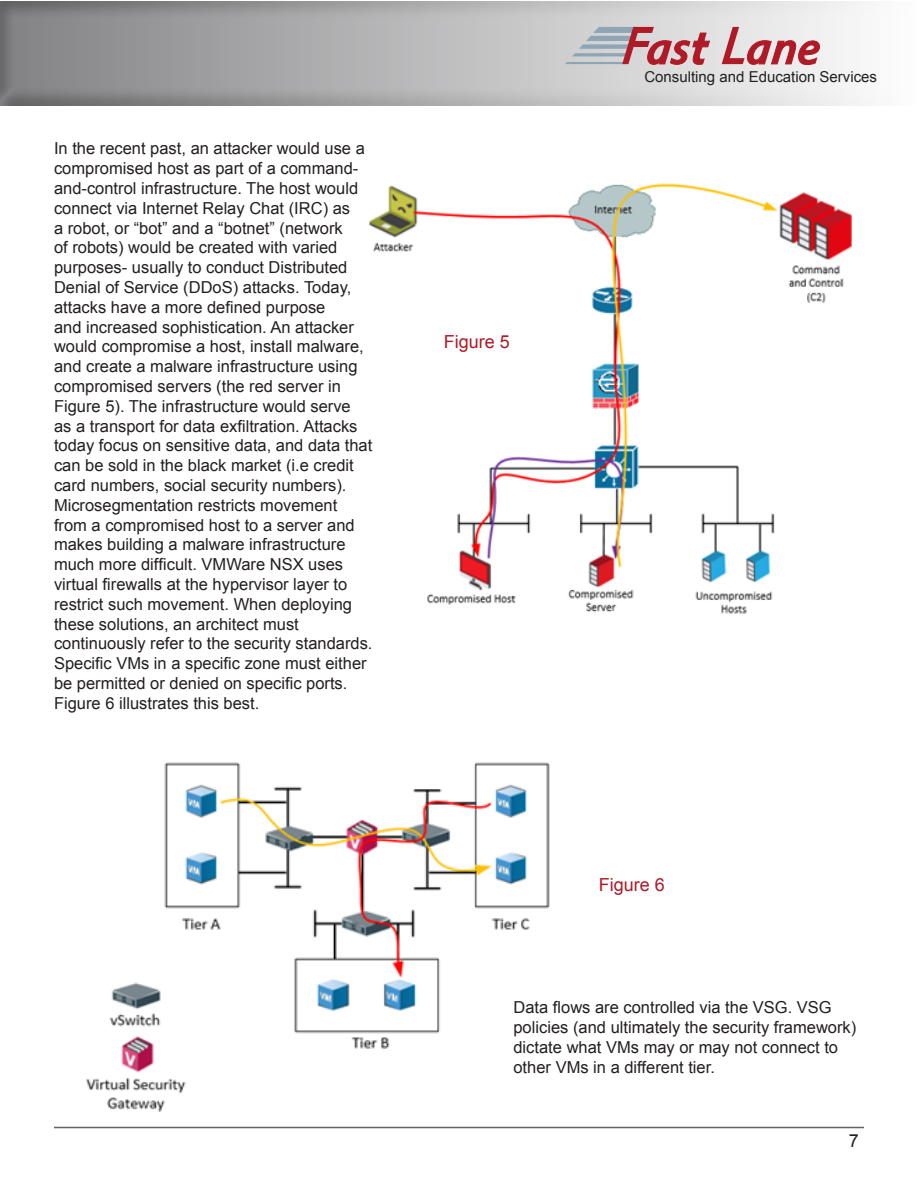
<style>
.page{position:relative;width:918px;height:1188px;background:#fff}
.page>*{position:absolute;margin:0;border:0;box-sizing:border-box;transform-origin:0 0}
.t1{font:18px "Arial";color:#ad1926}
.t2{font:18px "Arial";color:#231f20}
.t3{font:16.5px/19.8px "Arial";color:#231f20}
.t4{font:15px "Arial";color:#231f20}
</style>
<div class="page">
<div style="left:0;top:0;width:918px;height:107px;background:#231f20;opacity:.5"></div>
<svg style="left:722px;top:27px;width:98px;height:38px;background:#d49da2"></svg>
<svg style="left:565px;top:27px;width:145px;height:38px;background:#c1a1a7"></svg>
<hr style="left:54px;top:1127px;width:810px;height:1px;background:#636366">
<img style="left:86px;top:762px;width:464px;height:350px">
<img style="left:369px;top:183px;width:483px;height:431px">
<p class="t3" style="left:54px;top:139px;width:320px">In the recent past, an attacker would use a compromised host as part of a command&shy;and-control infrastructure. The host would connect via Internet Relay Chat (IRC) as<br>a robot, or “bot” and a “botnet” (network<br>of robots) would be created with varied purposes- usually to conduct Distributed Denial of Service (DDoS) attacks. Today, attacks have a more defined purpose<br>and increased sophistication. An attacker would compromise a host, install malware, and create a malware infrastructure using compromised servers (the red server in Figure 5). The infrastructure would serve<br>as a transport for data exfiltration. Attacks today focus on sensitive data, and data that can be sold in the black market (i.e credit card numbers, social security numbers).<br>Microsegmentation restricts movement from a compromised host to a server and makes building a malware infrastructure much more difficult. VMWare NSX uses virtual firewalls at the hypervisor layer to restrict such movement. When deploying these solutions, an architect must continuously refer to the security standards.<br>Specific VMs in a specific zone must either be permitted or denied on specific ports.<br>Figure 6 illustrates this best.</p>
<p class="t1" style="left:444px;top:330px;width:68px">Figure 5</p>
<p class="t4" style="left:644px;top:67px;width:234px">Consulting and Education Services</p>
<p class="t1" style="left:599px;top:872px;width:68px">Figure 6</p>
<p class="t3" style="left:513px;top:998px;width:344px">Data flows are controlled via the VSG. VSG policies (and ultimately the security framework) dictate what VMs may or may not connect to other VMs in a different tier.</p>
<p class="t2" style="left:849px;top:1129px;width:12px">7</p>
</div>
